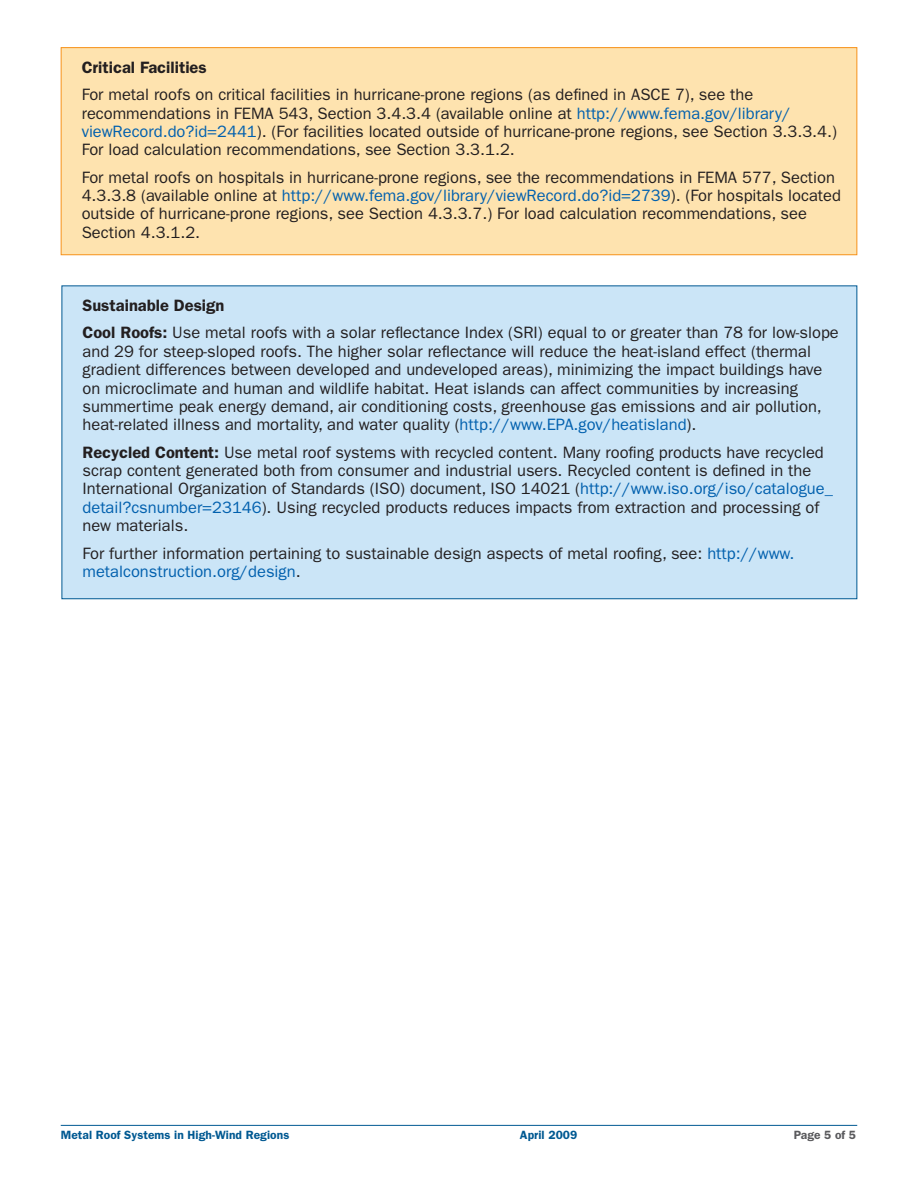
<style>
.page{position:relative;width:918px;height:1188px;background:#fff}
.page>*{position:absolute;margin:0;border:0;box-sizing:border-box;transform-origin:0 0}
.HGCC_body1{font:16.5px/18.3px "ITC Franklin Gothic Std";color:#231f20}
.HGCC_body1-2{font:600 16.5px "ITC Franklin Gothic Std";color:#231f20}
.t1{font:600 12px "ITC Franklin Gothic Std";letter-spacing:.005em;color:#005992}
.t2{font:600 12px "ITC Franklin Gothic Std";color:#5a5a5d}
.s1{color:#0160ae}
.s2{font-weight:600}
</style>
<div class="page">
<hr style="left:61px;top:1125px;width:796px;height:1px;background:#005992">
<div style="left:62px;top:286px;width:795px;height:313px;background:#cbe5f7"></div>
<div style="left:61px;top:48px;width:796px;height:207px;background:#fee3af"></div>
<div style="left:61px;top:47px;width:796px;height:208px;border:1px solid #f7931d"></div>
<p class="HGCC_body1-2" style="left:82px;top:57px;width:127px">Critical Facilities</p>
<p class="HGCC_body1" style="left:82px;top:86px;width:757px">For metal roofs on critical facilities in hurricane-prone regions (as defined in ASCE 7), see the recommendations in FEMA 543, Section 3.4.3.4 (available online at <span class="s1">http://www.fema.gov/library/ viewRecord.do?id=2441</span>). (For facilities located outside of hurricane-prone regions, see Section 3.3.3.4.)<br>For load calculation recommendations, see Section 3.3.1.2.</p>
<p class="HGCC_body1" style="left:82px;top:168px;width:761px">For metal roofs on hospitals in hurricane-prone regions, see the recommendations in FEMA 577, Section 4.3.3.8 (available online at <span class="s1">http://www.fema.gov/library/viewRecord.do?id=2739</span>). (For hospitals located outside of hurricane-prone regions, see Section 4.3.3.7.) For load calculation recommendations, see Section 4.3.1.2.</p>
<p class="HGCC_body1-2" style="left:83px;top:296px;width:143px">Sustainable Design</p>
<p class="HGCC_body1" style="left:83px;top:324px;width:758px"><span class="s2">Cool Roofs:</span> Use metal roofs with a solar reflectance Index (SRI) equal to or greater than 78 for low-slope and 29 for steep-sloped roofs. The higher solar reflectance will reduce the heat-island effect (thermal gradient differences between developed and undeveloped areas), minimizing the impact buildings have on microclimate and human and wildlife habitat. Heat islands can affect communities by increasing summertime peak energy demand, air conditioning costs, greenhouse gas emissions and air pollution, heat-related illness and mortality, and water quality (<span class="s1">http://www.EPA.gov/heatisland</span>).</p>
<p class="HGCC_body1" style="left:83px;top:443px;width:752px"><span class="s2">Recycled Content:</span> Use metal roof systems with recycled content. Many roofing products have recycled scrap content generated both from consumer and industrial users. Recycled content is defined in the International Organization of Standards (ISO) document, ISO 14021 (<span class="s1">http://www.iso.org/iso/catalogue_ detail?csnumber=23146</span>). Using recycled products reduces impacts from extraction and processing of new materials.</p>
<p class="HGCC_body1" style="left:83px;top:544px;width:713px">For further information pertaining to sustainable design aspects of metal roofing, see: <span class="s1">http://www. metalconstruction.org/design</span>.</p>
<p class="t1" style="left:61px;top:1128px;width:230px">Metal Roof Systems in High-Wind Regions</p>
<p class="t1" style="left:520px;top:1128px;width:59px">April 2009</p>
<p class="t2" style="left:794px;top:1128px;width:64px">Page 5 of 5</p>
</div>
